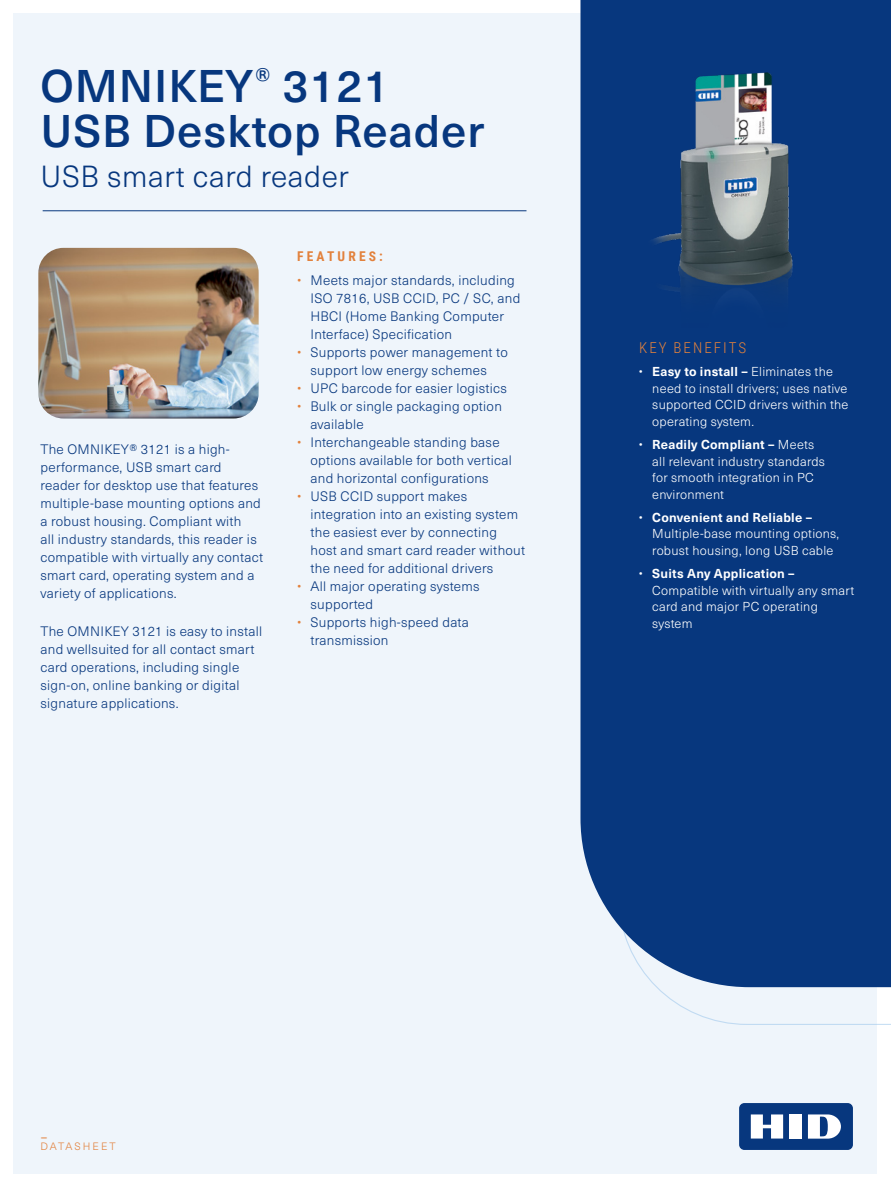
<style>
.page{position:relative;width:891px;height:1188px;background:#fff}
.page>*{position:absolute;margin:0;border:0;box-sizing:border-box;transform-origin:0 0}
.ds_1st_page_large_to{font:500 45px/45px "Neue Haas Unica Pro";letter-spacing:.02em;color:#07377e}
.ds_1st_page_section{font:300 30px "Neue Haas Unica Pro";letter-spacing:.02em;color:#07377e}
.t1{font:100 25.5px "Neue Haas Unica Pro";color:#e2813c}
.ds_blue_box_bullet_l{font:300 15px "Roboto Condensed";letter-spacing:.135em;color:#e2813c}
.ds_main_body{font:300 13.5px/18px "Neue Haas Unica Pro";letter-spacing:.02em;color:#07377e}
.ds_small_section_sub{font:700 13.5px "Roboto Condensed";letter-spacing:.235em;color:#e2813c}
.t2{font:300 12.75px/16.5px "Neue Haas Unica Pro";letter-spacing:.02em;color:#fff}
.t3{font:300 10.5px "Neue Haas Unica Pro";letter-spacing:.185em;color:#e2813c}
.s1{color:#e2813c}
.s2{font-weight:700}
</style>
<div class="page">
<div style="left:14px;top:14px;width:864px;height:1160px;background:#eff5fb"></div>
<div style="left:580px;top:0;width:311px;height:987px;background:#07377e"></div>
<div style="left:739px;top:1103px;width:114px;height:47px;background:#07377e;border-radius:5px"></div>
<div style="left:790px;top:1114px;width:12px;height:25px;background:#fff"></div>
<svg style="left:751px;top:1114px;width:32px;height:25px"></svg>
<svg style="left:808px;top:1114px;width:33px;height:25px"></svg>
<hr style="left:43px;top:211px;width:484px;height:1px;background:#07377e">
<img style="left:580px;top:46px;width:298px;height:285px">
<img style="left:38px;top:248px;width:221px;height:170px">
<p class="ds_1st_page_large_to" style="left:40px;top:64px;width:445px">OMNIKEY<sup>®</sup> 3121<br>USB Desktop Reader</p>
<p class="ds_1st_page_section" style="left:40px;top:159px;width:310px">USB smart card reader</p>
<p class="ds_main_body" style="left:40px;top:440px;width:224px">The OMNIKEY® 3121 is a high&shy;performance, USB smart card reader for desktop use that features multiple-base mounting options and a robust housing. Compliant with<br>all industry standards, this reader is compatible with virtually any contact smart card, operating system and a variety of applications.</p>
<p class="ds_main_body" style="left:40px;top:623px;width:223px">The OMNIKEY 3121 is easy to install and wellsuited for all contact smart card operations, including single sign-on, online banking or digital signature applications.</p>
<p class="ds_small_section_sub" style="left:297px;top:246px;width:87px">FEATURES:</p>
<p class="ds_main_body" style="left:310px;top:272px;width:211px;text-indent:-14px"><span class="s1">•</span> Meets major standards, including<br>ISO 7816, USB CCID, PC / SC, and<br>HBCI (Home Banking Computer<br>Interface) Specification</p>
<p class="ds_main_body" style="left:297px;top:344px;width:212px;text-align:center"><span class="s1">•</span> Supports power management to support low energy schemes</p>
<p class="ds_main_body" style="left:297px;top:380px;width:212px"><span class="s1">•</span> UPC barcode for easier logistics</p>
<p class="ds_main_body" style="left:310px;top:398px;width:193px;text-indent:-14px"><span class="s1">•</span> Bulk or single packaging option available</p>
<p class="ds_main_body" style="left:310px;top:434px;width:203px;text-indent:-14px"><span class="s1">•</span> Interchangeable standing base options available for both vertical and horizontal configurations</p>
<p class="ds_main_body" style="left:310px;top:488px;width:216px;text-indent:-14px"><span class="s1">•</span> USB CCID support makes integration into an existing system the easiest ever by connecting host and smart card reader without the need for additional drivers</p>
<p class="ds_main_body" style="left:310px;top:578px;width:171px;text-indent:-14px"><span class="s1">•</span> All major operating systems supported</p>
<p class="ds_main_body" style="left:310px;top:614px;width:160px;text-indent:-14px"><span class="s1">•</span> Supports high-speed data transmission</p>
<p class="ds_blue_box_bullet_l" style="left:639px;top:337px;width:109px">KEY BENEFITS</p>
<p class="t2" style="left:652px;top:364px;width:198px;text-indent:-14px">• <span class="s2">Easy to install –</span> Eliminates the need to install drivers; uses native supported CCID drivers within the operating system.</p>
<p class="t2" style="left:652px;top:437px;width:174px;text-indent:-13px">• <span class="s2">Readily Compliant –</span> Meets all relevant industry standards for smooth integration in PC environment</p>
<p class="t2" style="left:652px;top:509px;width:189px;text-indent:-14px">• <span class="s2">Convenient and Reliable –<br></span>Multiple-base mounting options, robust housing, long USB cable</p>
<p class="t2" style="left:652px;top:566px;width:203px;text-indent:-14px">• <span class="s2">Suits Any Application –<br></span>Compatible with virtually any smart card and major PC operating system</p>
<h3 class="t1" style="left:40px;top:1123px;width:9px">-</h3>
<p class="t3" style="left:40px;top:1140px;width:77px">DATASHEET</p>
</div>
